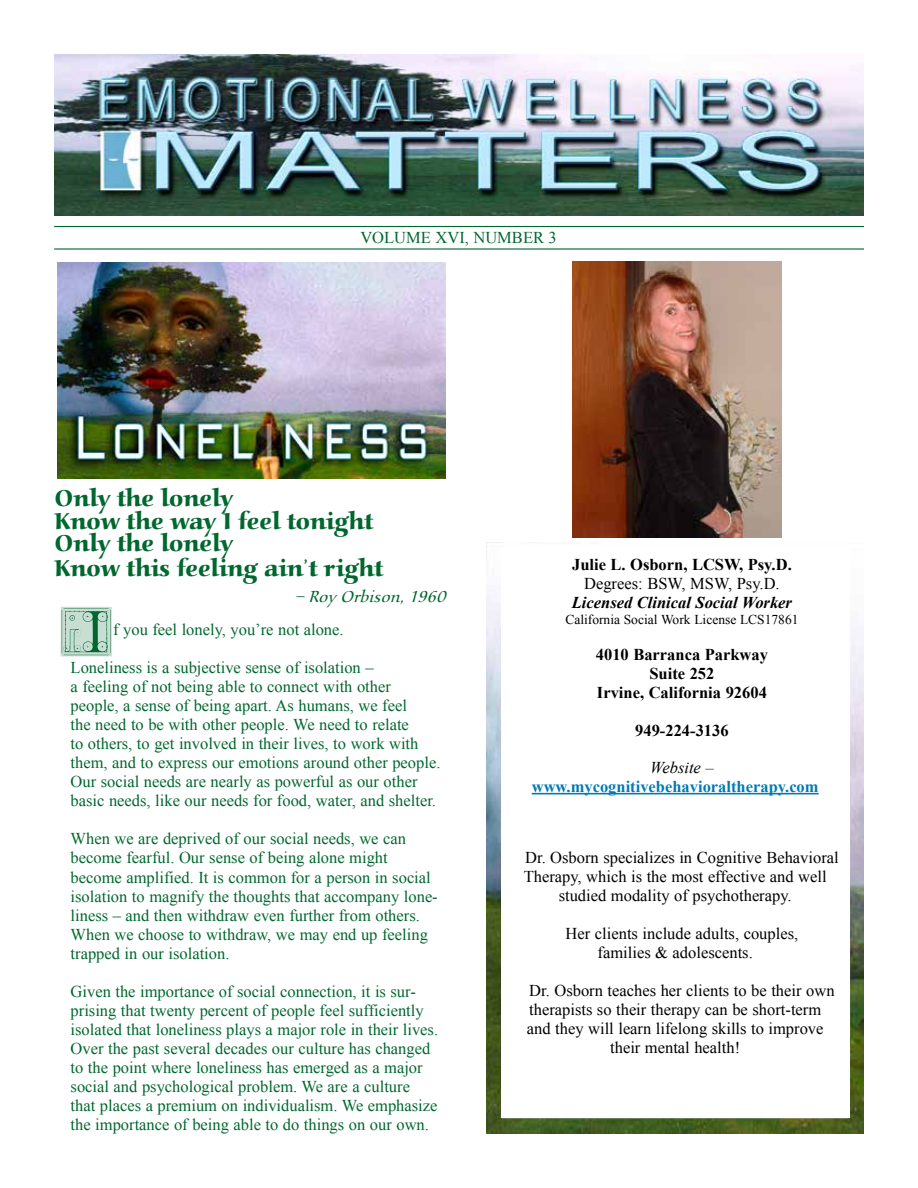
<style>
.page{position:relative;width:918px;height:1188px;background:#fff}
.page>*{position:absolute;margin:0;border:0;box-sizing:border-box;transform-origin:0 0}
.t1{font:24px/23.1px "Aucoin Ext Bol";color:#00672f}
.t2{font:16.5px/19px "Times New Roman";color:#00672f}
.t3{font:16.5px/19px "Times New Roman";color:#000}
.t4{font:700 16.5px/19px "Times New Roman";color:#000;text-align:center}
.t5{font:700 16.5px "Times New Roman";color:#0079b4}
.t6{font:italic 700 16.5px "Times New Roman";color:#000}
.t7{font:italic 300 16.5px "Aucoin";color:#00672f}
.t8{font:italic 16.5px "Times New Roman";color:#000}
.t9{font:13.5px "Times New Roman";color:#000}
</style>
<div class="page">
<img style="left:486px;top:542px;width:378px;height:591px">
<img style="left:54px;top:54px;width:810px;height:162px">
<div style="left:501px;top:548px;width:348px;height:570px;background:#fff"></div>
<hr style="left:532px;top:793px;width:287px;height:1px;background:#0079b4">
<img style="left:573px;top:262px;width:208px;height:275px">
<hr style="left:54px;top:226px;width:810px;height:1px;background:#00672f">
<hr style="left:54px;top:248px;width:810px;height:2px;background:#00672f">
<img style="left:57px;top:262px;width:388px;height:216px">
<svg style="left:61px;top:607px;width:51px;height:49px"></svg>
<svg style="left:62px;top:608px;width:49px;height:47px;background:#9fc5b1"></svg>
<p class="t2" style="left:360px;top:228px;width:198px">VOLUME XVI, NUMBER 3</p>
<h1 class="t1" style="left:54px;top:489px;width:330px">Only the lonely<br>Know the way I feel tonight<br>Only the lonely<br>Know this feeling ain’t right</h1>
<p class="t7" style="left:294px;top:586px;width:158px">–Roy Orbison,1960</p>
<p class="t2" style="left:113px;top:619px;width:232px">f you feel lonely, you’re not alone.</p>
<p class="t2" style="left:71px;top:657px;width:371px">Loneliness is a subjective sense of isolation –<br>a feeling of not being able to connect with other people, a sense of being apart. As humans, we feel<br>the need to be with other people. We need to relate<br>to others, to get involved in their lives, to work with them, and to express our emotions around other people.<br>Our social needs are nearly as powerful as our other basic needs, like our needs for food, water, and shelter.</p>
<p class="t2" style="left:71px;top:829px;width:369px">When we are deprived of our social needs, we can become fearful. Our sense of being alone might become amplified. It is common for a person in social isolation to magnify the thoughts that accompany lone&shy;liness – and then withdraw even further from others.<br>When we choose to withdraw, we may end up feeling trapped in our isolation.</p>
<p class="t2" style="left:71px;top:981px;width:369px">Given the importance of social connection, it is sur&shy;prising that twenty percent of people feel sufficiently isolated that loneliness plays a major role in their lives.<br>Over the past several decades our culture has changed to the point where loneliness has emerged as a major social and psychological problem. We are a culture that places a premium on individualism. We emphasize the importance of being able to do things on our own.</p>
<p class="t4" style="left:572px;top:555px;width:221px">Julie L. Osborn, LCSW, Psy.D.</p>
<p class="t3" style="left:584px;top:574px;width:197px">Degrees: BSW, MSW, Psy.D.</p>
<p class="t6" style="left:572px;top:591px;width:222px">Licensed Clinical Social Worker</p>
<p class="t9" style="left:565px;top:610px;width:235px">California Social Work License LCS17861</p>
<p class="t4" style="left:596px;top:645px;width:174px">4010 Barranca Parkway<br>Suite 252<br>Irvine, California 92604</p>
<p class="t4" style="left:635px;top:721px;width:95px">949-224-3136</p>
<p class="t8" style="left:650px;top:756px;width:65px">Website –</p>
<p class="t5" style="left:532px;top:774px;width:288px">www.mycognitivebehavioraltherapy.com</p>
<p class="t3" style="left:525px;top:847px;width:315px">Dr. Osborn specializes in Cognitive Behavioral</p>
<p class="t3" style="left:524px;top:866px;width:305px">Therapy, which is the most effective and well</p>
<p class="t3" style="left:559px;top:885px;width:234px">studied modality of psychotherapy.</p>
<p class="t3" style="left:598px;top:924px;width:202px;text-indent:-32px">Her clients include adults, couples, families &amp; adolescents.</p>
<p class="t3" style="left:529px;top:981px;width:307px">Dr. Osborn teaches her clients to be their own</p>
<p class="t3" style="left:529px;top:1000px;width:294px">therapists so their therapy can be short-term</p>
<p class="t3" style="left:527px;top:1019px;width:298px">and they will learn lifelong skills to improve</p>
<p class="t3" style="left:610px;top:1038px;width:132px">their mental health!</p>
</div>
